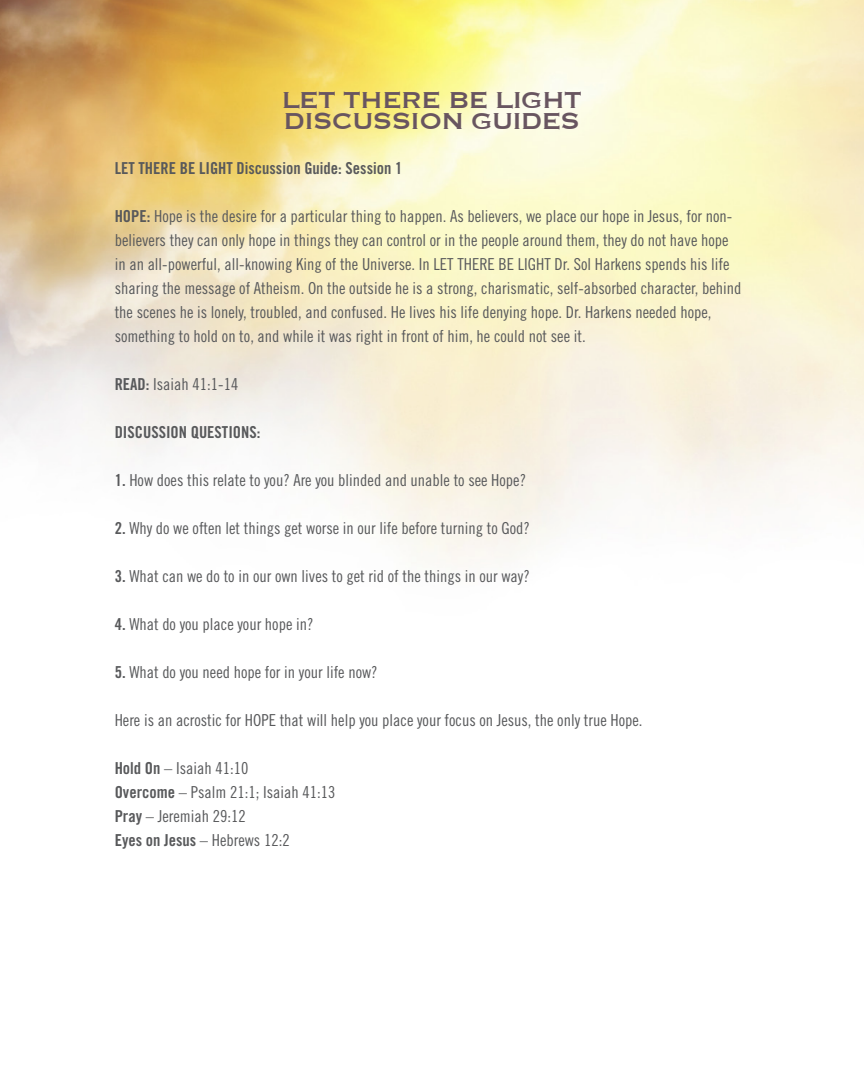
<style>
.page{position:relative;width:864px;height:1080px;background:#fff}
.page>*{position:absolute;margin:0;border:0;box-sizing:border-box;transform-origin:0 0}
.t1{font:30px "Copperplate";letter-spacing:-.04em;color:#685560}
.t2{font:16.5px/24px "Trade Gothic LT Std Cn 18";color:#58595b}
.t3{font:16.5px "Trade Gothic LT Std Bd Cn 20";color:#58595b}
.s1{font-family:"Trade Gothic LT Std Bd Cn 20"}
</style>
<div class="page">
<img style="left:0;top:0;width:864px;height:565px">
<h1 class="t1" style="left:282px;top:80px;width:302px">LET THERE BE LIGHT</h1>
<h1 class="t1" style="left:284px;top:101px;width:298px">DISCUSSION GUIDES</h1>
<p class="t3" style="left:115px;top:158px;width:289px">LET THERE BE LIGHT Discussion Guide: Session 1</p>
<p class="t2" style="left:115px;top:204px;width:628px"><span class="s1">HOPE:</span> Hope is the desire for a particular thing to happen. As believers, we place our hope in Jesus, for non&shy;believers they can only hope in things they can control or in the people around them, they do not have hope in an all-powerful, all-knowing King of the Universe. In LET THERE BE LIGHT Dr. Sol Harkens spends his life sharing the message of Atheism. On the outside he is a strong, charismatic, self-absorbed character, behind the scenes he is lonely, troubled, and confused. He lives his life denying hope. Dr. Harkens needed hope, something to hold on to, and while it was right in front of him, he could not see it.</p>
<p class="t2" style="left:115px;top:372px;width:125px"><span class="s1">READ:</span> Isaiah 41:1-14</p>
<p class="t3" style="left:115px;top:422px;width:147px">DISCUSSION QUESTIONS:</p>
<p class="t2" style="left:115px;top:468px;width:413px"><span class="s1">1.</span> How does this relate to you? Are you blinded and unable to see Hope?</p>
<p class="t2" style="left:115px;top:516px;width:417px"><span class="s1">2.</span> Why do we often let things get worse in our life before turning to God?</p>
<p class="t2" style="left:115px;top:564px;width:417px"><span class="s1">3.</span> What can we do to in our own lives to get rid of the things in our way?</p>
<p class="t2" style="left:115px;top:612px;width:200px"><span class="s1">4.</span> What do you place your hope in?</p>
<p class="t2" style="left:115px;top:660px;width:264px"><span class="s1">5.</span> What do you need hope for in your life now?</p>
<p class="t2" style="left:115px;top:708px;width:529px">Here is an acrostic for HOPE that will help you place your focus on Jesus, the only true Hope.</p>
<p class="t2" style="left:115px;top:756px;width:222px"><span class="s1">Hold On</span> – Isaiah 41:10<br><span class="s1">Overcome</span> – Psalm 21:1; Isaiah 41:13<br><span class="s1">Pray</span> – Jeremiah 29:12<br><span class="s1">Eyes on Jesus</span> – Hebrews 12:2</p>
</div>
